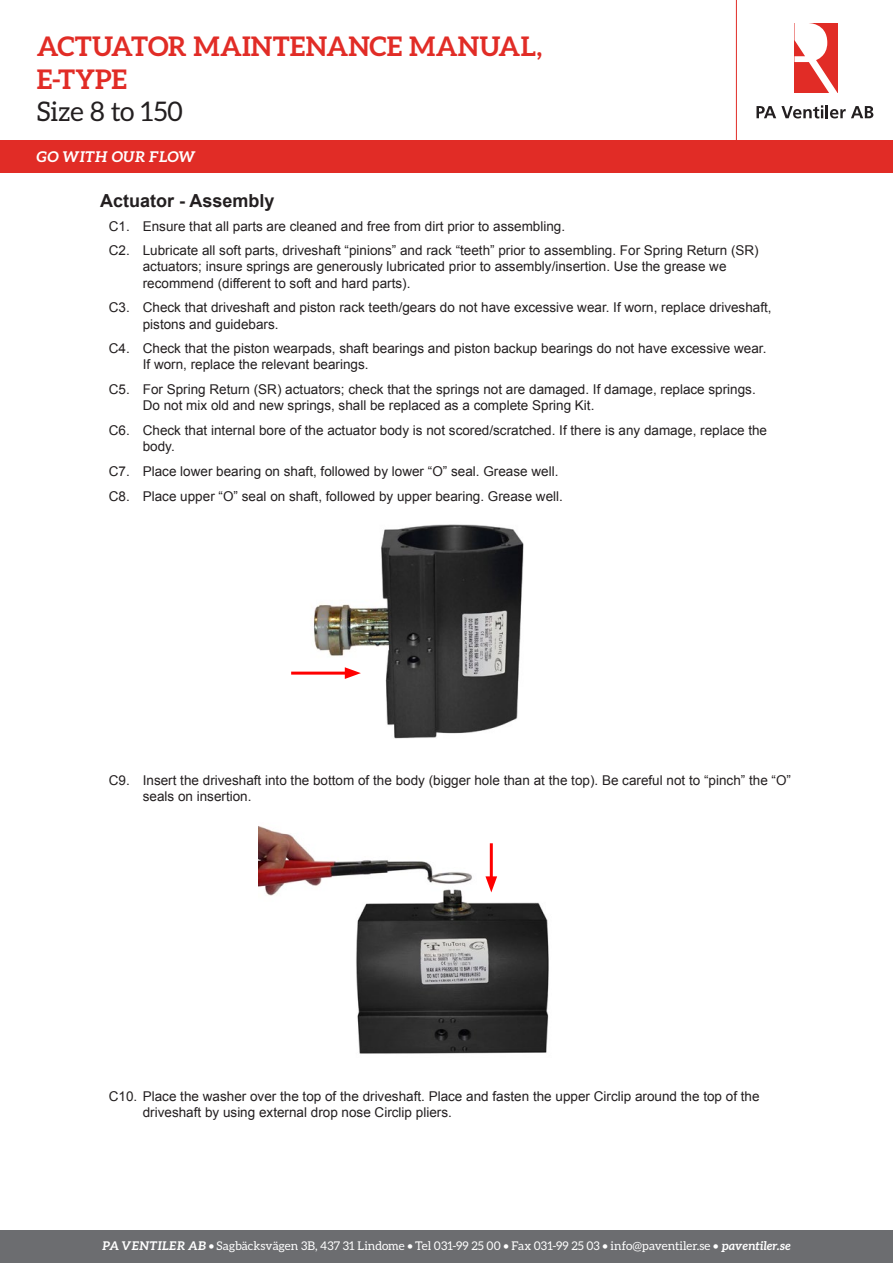
<style>
.page{position:relative;width:893px;height:1263px;background:#fff}
.page>*{position:absolute;margin:0;border:0;box-sizing:border-box;transform-origin:0 0}
.t1{font:700 27px/32.4px "Aleo";letter-spacing:.005em;color:#e12c26}
.t2{font:27px "Aleo";letter-spacing:-.005em;color:#231f20}
.t3{font:700 18px "Arial";color:#231f20}
.t4{font:italic 700 14.85px "Aleo";letter-spacing:-.015em;color:#fff}
.t5{font:13.5px/16.2px "Arial";color:#231f20}
.t6{font:12px "Aleo";letter-spacing:.005em;color:#fff}
.s1{font-weight:700;font-style:italic}
</style>
<div class="page">
<hr style="left:736px;top:0;width:1px;height:157px;background:#e12c26">
<div style="left:0;top:1230px;width:893px;height:33px;background:#6c6d70"></div>
<div style="left:0;top:140px;width:893px;height:33px;background:#e12c26"></div>
<svg style="left:756px;top:105px;width:117px;height:13px"></svg>
<svg style="left:795px;top:23px;width:42px;height:70px"></svg>
<img style="left:258px;top:826px;width:291px;height:228px">
<img style="left:291px;top:524px;width:233px;height:215px">
<hr style="left:291px;top:672px;width:59px;height:3px;background:#f00">
<svg style="left:345px;top:667px;width:16px;height:12px"></svg>
<hr style="left:490px;top:843px;width:3px;height:39px;background:#f00">
<svg style="left:485px;top:876px;width:12px;height:16px"></svg>
<p class="t1" style="left:37px;top:30px;width:507px">ACTUATOR MAINTENANCE MANUAL,<br>E-TYPE</p>
<p class="t2" style="left:37px;top:96px;width:148px">Size 8 to 150</p>
<p class="t4" style="left:37px;top:148px;width:161px">GO WITH OUR FLOW</p>
<p class="t3" style="left:100px;top:188px;width:176px">Actuator - Assembly</p>
<p class="t5" style="left:109px;top:213px;width:651px;line-height:24.8px">C1. Ensure that all parts are cleaned and free from dirt prior to assembling.<br>C2. Lubricate all soft parts, driveshaft “pinions” and rack “teeth” prior to assembling. For Spring Return (SR)</p>
<p class="t5" style="left:143px;top:258px;width:585px">actuators; insure springs are generously lubricated prior to assembly/insertion. Use the grease we recommend (different to soft and hard parts).</p>
<p class="t5" style="left:143px;top:299px;width:630px;text-indent:-34px">C3. Check that driveshaft and piston rack teeth/gears do not have excessive wear. If worn, replace driveshaft, pistons and guidebars.</p>
<p class="t5" style="left:143px;top:340px;width:625px;text-indent:-34px">C4. Check that the piston wearpads, shaft bearings and piston backup bearings do not have excessive wear.<br>If worn, replace the relevant bearings.</p>
<p class="t5" style="left:143px;top:381px;width:614px;text-indent:-34px">C5. For Spring Return (SR) actuators; check that the springs not are damaged. If damage, replace springs.<br>Do not mix old and new springs, shall be replaced as a complete Spring Kit.</p>
<p class="t5" style="left:143px;top:422px;width:626px;text-indent:-34px">C6. Check that internal bore of the actuator body is not scored/scratched. If there is any damage, replace the body.</p>
<p class="t5" style="left:109px;top:459px;width:456px;line-height:24.8px">C7. Place lower bearing on shaft, followed by lower “O” seal. Grease well.<br>C8. Place upper “O” seal on shaft, followed by upper bearing. Grease well.</p>
<p class="t5" style="left:143px;top:772px;width:650px;text-indent:-34px">C9. Insert the driveshaft into the bottom of the body (bigger hole than at the top). Be careful not to “pinch” the “O” seals on insertion.</p>
<p class="t5" style="left:143px;top:1088px;width:618px;text-indent:-34px">C10. Place the washer over the top of the driveshaft. Place and fasten the upper Circlip around the top of the driveshaft by using external drop nose Circlip pliers.</p>
<p class="t6" style="left:102px;top:1239px;width:690px"><span class="s1">PA VENTILER AB</span> • Sagbäcksvägen 3B, 437 31 Lindome • Tel 031-99 25 00 • Fax 031-99 25 03 • info@paventiler.se • <span class="s1">paventiler.se</span></p>
</div>
